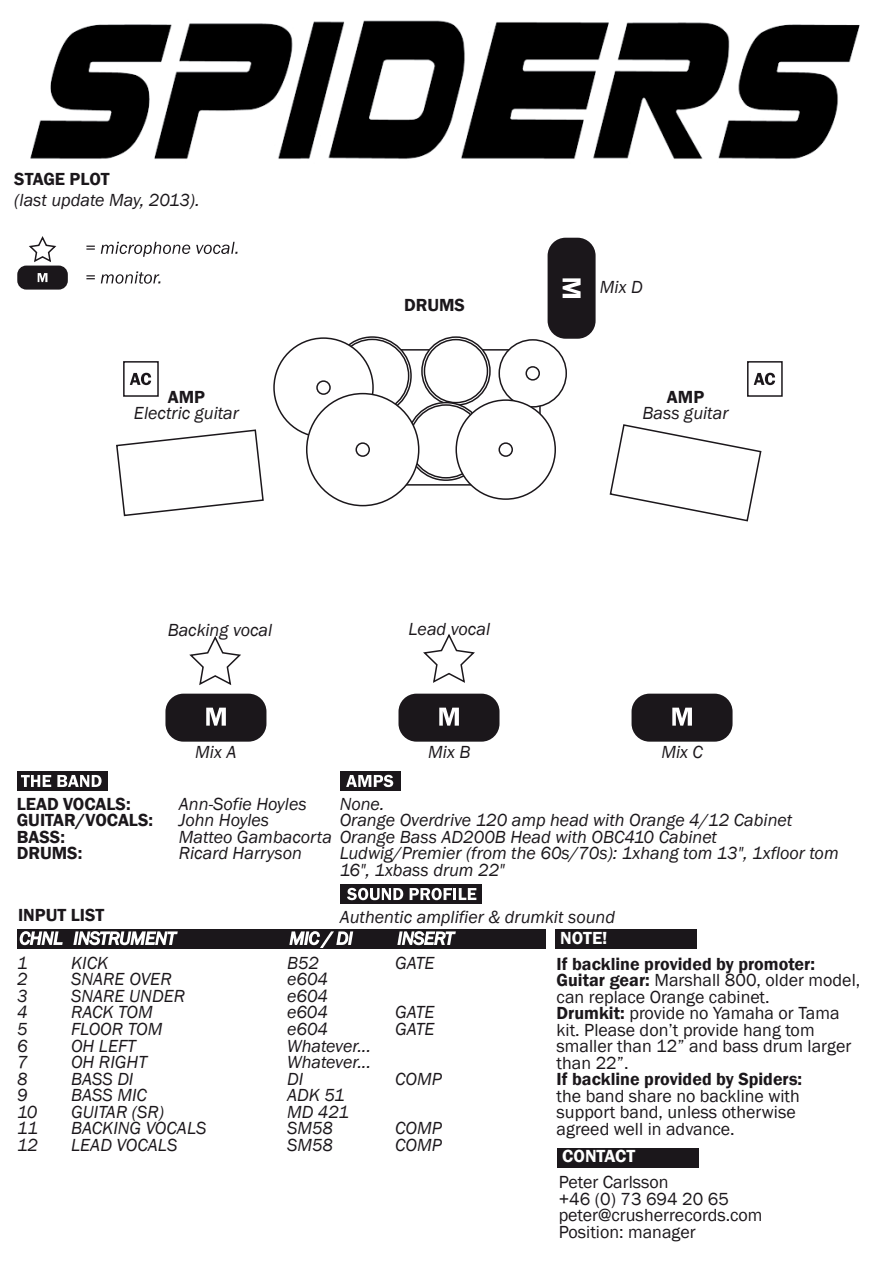
<style>
.page{position:relative;width:893px;height:1263px;background:#fff}
.page>*{position:absolute;margin:0;border:0;box-sizing:border-box;transform-origin:0 0}
.t1{font:italic 18px/16.5px "Franklin Gothic";color:#1b171b}
.t2{font:18px/16.5px "Franklin Gothic";color:#1b171b}
.t3{font:600 18px "Franklin Gothic";color:#1b171b}
.t4{font:600 18px "Franklin Gothic";color:#fff}
.s1{font-weight:600}
</style>
<div class="page">
<svg style="left:362px;top:349px;width:179px;height:137px"></svg>
<div style="left:499px;top:340px;width:67px;height:67px;background:#fff;border-radius:50%"></div>
<div style="left:498px;top:339px;width:69px;height:69px;border:2px solid #1b171b;border-radius:50%"></div>
<div style="left:525px;top:366px;width:15px;height:15px;border:2px solid #1b171b;border-radius:50%"></div>
<svg style="left:422px;top:337px;width:68px;height:68px"></svg>
<div style="left:421px;top:336px;width:70px;height:70px;border:2px solid #1b171b;border-radius:50%"></div>
<div style="left:424px;top:340px;width:63px;height:63px;background:#fff;border-radius:50%"></div>
<div style="left:424px;top:339px;width:64px;height:64px;border:2px solid #1b171b;border-radius:50%"></div>
<svg style="left:407px;top:403px;width:78px;height:77px"></svg>
<div style="left:410px;top:405px;width:72px;height:73px;background:#fff;border-radius:50%"></div>
<div style="left:409px;top:404px;width:74px;height:75px;border:2px solid #1b171b;border-radius:50%"></div>
<div style="left:456px;top:400px;width:99px;height:99px;background:#fff;border-radius:50%"></div>
<div style="left:455px;top:399px;width:101px;height:101px;border:2px solid #1b171b;border-radius:50%"></div>
<div style="left:498px;top:442px;width:15px;height:15px;border:2px solid #1b171b;border-radius:50%"></div>
<svg style="left:333px;top:337px;width:78px;height:78px"></svg>
<div style="left:336px;top:339px;width:73px;height:73px;background:#fff;border-radius:50%"></div>
<div style="left:335px;top:339px;width:74px;height:74px;border:2px solid #1b171b;border-radius:50%"></div>
<svg style="left:116px;top:429px;width:148px;height:88px"></svg>
<svg style="left:609px;top:424px;width:153px;height:98px"></svg>
<div style="left:548px;top:238px;width:48px;height:101px;background:#1b171b;border-radius:18px"></div>
<div style="left:398px;top:694px;width:101px;height:48px;background:#1b171b;border-radius:18px"></div>
<svg style="left:423px;top:633px;width:52px;height:50px"></svg>
<svg style="left:439px;top:708px;width:20px;height:18px"></svg>
<div style="left:631px;top:694px;width:101px;height:48px;background:#1b171b;border-radius:18px"></div>
<svg style="left:672px;top:708px;width:20px;height:18px"></svg>
<div style="left:165px;top:694px;width:101px;height:48px;background:#1b171b;border-radius:18px"></div>
<svg style="left:206px;top:708px;width:20px;height:18px"></svg>
<svg style="left:563px;top:278px;width:18px;height:20px"></svg>
<svg style="left:29px;top:236px;width:28px;height:27px"></svg>
<div style="left:17px;top:266px;width:51px;height:24px;background:#1b171b;border-radius:9px"></div>
<svg style="left:38px;top:273px;width:9px;height:9px"></svg>
<svg style="left:86px;top:246px;width:9px;height:4px"></svg>
<svg style="left:101px;top:242px;width:89px;height:15px"></svg>
<svg style="left:196px;top:242px;width:42px;height:12px"></svg>
<svg style="left:86px;top:275px;width:9px;height:4px"></svg>
<svg style="left:101px;top:271px;width:59px;height:13px"></svg>
<div style="left:17px;top:771px;width:90px;height:20px;background:#1b171b"></div>
<div style="left:123px;top:361px;width:36px;height:36px;border:2px solid #1b171b"></div>
<svg style="left:130px;top:373px;width:21px;height:12px"></svg>
<div style="left:747px;top:361px;width:36px;height:36px;border:2px solid #1b171b"></div>
<svg style="left:754px;top:373px;width:21px;height:12px"></svg>
<svg style="left:21px;top:775px;width:30px;height:12px"></svg>
<svg style="left:57px;top:775px;width:45px;height:12px"></svg>
<div style="left:341px;top:771px;width:60px;height:20px;background:#1b171b"></div>
<div style="left:341px;top:884px;width:141px;height:20px;background:#1b171b"></div>
<svg style="left:347px;top:888px;width:56px;height:12px"></svg>
<svg style="left:410px;top:888px;width:66px;height:12px"></svg>
<svg style="left:346px;top:775px;width:47px;height:12px"></svg>
<img style="left:30px;top:20px;width:830px;height:139px">
<div style="left:274px;top:338px;width:99px;height:99px;background:#fff;border-radius:50%"></div>
<div style="left:316px;top:380px;width:15px;height:15px;border:2px solid #1b171b;border-radius:50%"></div>
<div style="left:307px;top:394px;width:112px;height:112px;background:#fff;border-radius:50%"></div>
<div style="left:306px;top:393px;width:113px;height:113px;border:2px solid #1b171b;border-radius:50%"></div>
<div style="left:355px;top:442px;width:15px;height:15px;border:2px solid #1b171b;border-radius:50%"></div>
<div style="left:17px;top:929px;width:528px;height:19px;background:#1b171b"></div>
<svg style="left:19px;top:931px;width:44px;height:15px"></svg>
<svg style="left:73px;top:931px;width:105px;height:15px"></svg>
<svg style="left:288px;top:931px;width:66px;height:18px"></svg>
<svg style="left:397px;top:931px;width:59px;height:15px"></svg>
<svg style="left:189px;top:636px;width:52px;height:49px"></svg>
<div style="left:555px;top:929px;width:141px;height:20px;background:#1b171b"></div>
<div style="left:557px;top:1148px;width:141px;height:19px;background:#1b171b"></div>
<p class="t3" style="left:14px;top:167px;width:97px">STAGE PLOT</p>
<p class="t1" style="left:14px;top:192px;width:187px">(last update May, 2013).</p>
<p class="t3" style="left:168px;top:385px;width:39px">AMP</p>
<p class="t1" style="left:134px;top:405px;width:107px">Electric guitar</p>
<p class="t1" style="left:168px;top:622px;width:106px">Backing vocal</p>
<p class="t3" style="left:404px;top:294px;width:62px">DRUMS</p>
<p class="t1" style="left:408px;top:621px;width:83px">Lead vocal</p>
<p class="t1" style="left:600px;top:279px;width:44px">Mix D</p>
<p class="t3" style="left:667px;top:385px;width:39px">AMP</p>
<p class="t1" style="left:643px;top:405px;width:87px">Bass guitar</p>
<p class="t1" style="left:195px;top:744px;width:43px">Mix A</p>
<p class="t1" style="left:428px;top:744px;width:44px">Mix B</p>
<p class="t1" style="left:661px;top:744px;width:43px">Mix C</p>
<p class="t3" style="left:17px;top:793px;width:115px">LEAD VOCALS:</p>
<p class="t1" style="left:179px;top:796px;width:129px">Ann-Sofie Hoyles</p>
<p class="t3" style="left:17px;top:809px;width:138px">GUITAR/VOCALS:</p>
<p class="t1" style="left:179px;top:812px;width:92px">John Hoyles</p>
<p class="t3" style="left:17px;top:826px;width:50px">BASS:</p>
<p class="t1" style="left:179px;top:829px;width:540px">Matteo Gambacorta Orange Bass AD200B Head with OBC410 Cabinet</p>
<p class="t3" style="left:17px;top:842px;width:67px">DRUMS:</p>
<p class="t1" style="left:179px;top:845px;width:125px">Ricard Harryson</p>
<p class="t1" style="left:340px;top:796px;width:454px">None.<br>Orange Overdrive 120 amp head with Orange 4/12 Cabinet</p>
<p class="t1" style="left:340px;top:845px;width:500px">Ludwig/Premier (from the 60s/70s): 1xhang tom 13", 1xfloor tom<br>16", 1xbass drum 22"</p>
<p class="t3" style="left:18px;top:904px;width:88px">INPUT LIST</p>
<p class="t1" style="left:340px;top:909px;width:277px">Authentic amplifier &amp; drumkit sound</p>
<p class="t4" style="left:560px;top:926px;width:49px">NOTE!</p>
<p class="t1" style="left:17px;top:955px;width:12px">1</p>
<p class="t1" style="left:71px;top:955px;width:39px">KICK</p>
<p class="t1" style="left:287px;top:955px;width:34px">B52</p>
<p class="t1" style="left:395px;top:955px;width:41px">GATE</p>
<p class="t1" style="left:17px;top:971px;width:12px">2</p>
<p class="t1" style="left:71px;top:971px;width:102px">SNARE OVER</p>
<p class="t1" style="left:287px;top:971px;width:43px">e604</p>
<p class="t1" style="left:17px;top:988px;width:12px">3</p>
<p class="t1" style="left:71px;top:988px;width:116px">SNARE UNDER</p>
<p class="t1" style="left:287px;top:988px;width:43px">e604</p>
<p class="t1" style="left:17px;top:1004px;width:12px">4</p>
<p class="t1" style="left:71px;top:1004px;width:83px">RACK TOM</p>
<p class="t1" style="left:287px;top:1004px;width:43px">e604</p>
<p class="t1" style="left:395px;top:1004px;width:41px">GATE</p>
<p class="t1" style="left:17px;top:1021px;width:12px">5</p>
<p class="t1" style="left:71px;top:1021px;width:93px">FLOOR TOM</p>
<p class="t1" style="left:287px;top:1021px;width:43px">e604</p>
<p class="t1" style="left:395px;top:1021px;width:41px">GATE</p>
<p class="t1" style="left:17px;top:1037px;width:12px">6</p>
<p class="t1" style="left:71px;top:1037px;width:66px">OH LEFT</p>
<p class="t1" style="left:287px;top:1037px;width:85px">Whatever...</p>
<p class="t1" style="left:17px;top:1054px;width:12px">7</p>
<p class="t1" style="left:71px;top:1054px;width:78px">OH RIGHT</p>
<p class="t1" style="left:287px;top:1054px;width:85px">Whatever...</p>
<p class="t1" style="left:17px;top:1070px;width:12px">8</p>
<p class="t1" style="left:71px;top:1070px;width:64px">BASS DI</p>
<p class="t1" style="left:287px;top:1070px;width:18px">DI</p>
<p class="t1" style="left:395px;top:1070px;width:48px">COMP</p>
<p class="t1" style="left:17px;top:1087px;width:12px">9</p>
<p class="t1" style="left:71px;top:1087px;width:77px">BASS MIC</p>
<p class="t1" style="left:287px;top:1087px;width:59px">ADK 51</p>
<p class="t1" style="left:17px;top:1103px;width:22px">10</p>
<p class="t1" style="left:71px;top:1103px;width:95px">GUITAR (SR)</p>
<p class="t1" style="left:287px;top:1103px;width:63px">MD 421</p>
<p class="t1" style="left:17px;top:1120px;width:22px">11</p>
<p class="t1" style="left:71px;top:1120px;width:137px">BACKING VOCALS</p>
<p class="t1" style="left:287px;top:1120px;width:48px">SM58</p>
<p class="t1" style="left:395px;top:1120px;width:48px">COMP</p>
<p class="t1" style="left:17px;top:1136px;width:23px">12</p>
<p class="t1" style="left:71px;top:1136px;width:108px">LEAD VOCALS</p>
<p class="t1" style="left:287px;top:1136px;width:48px">SM58</p>
<p class="t1" style="left:395px;top:1136px;width:48px">COMP</p>
<p class="t2" style="left:557px;top:956px;width:305px"><span class="s1">If backline provided by promoter:<br>Guitar gear:</span> Marshall 800, older model, can replace Orange cabinet.<br><span class="s1">Drumkit:</span> provide no Yamaha or Tama kit. Please don’t provide hang tom smaller than 12” and bass drum larger than 22”.</p>
<p class="t3" style="left:557px;top:1068px;width:247px">If backline provided by Spiders:</p>
<p class="t2" style="left:557px;top:1088px;width:245px">the band share no backline with support band, unless otherwise agreed well in advance.</p>
<p class="t4" style="left:562px;top:1145px;width:75px">CONTACT</p>
<p class="t2" style="left:559px;top:1174px;width:205px">Peter Carlsson<br>+46 (0) 73 694 20 65 peter@crusherrecords.com<br>Position: manager</p>
</div>
